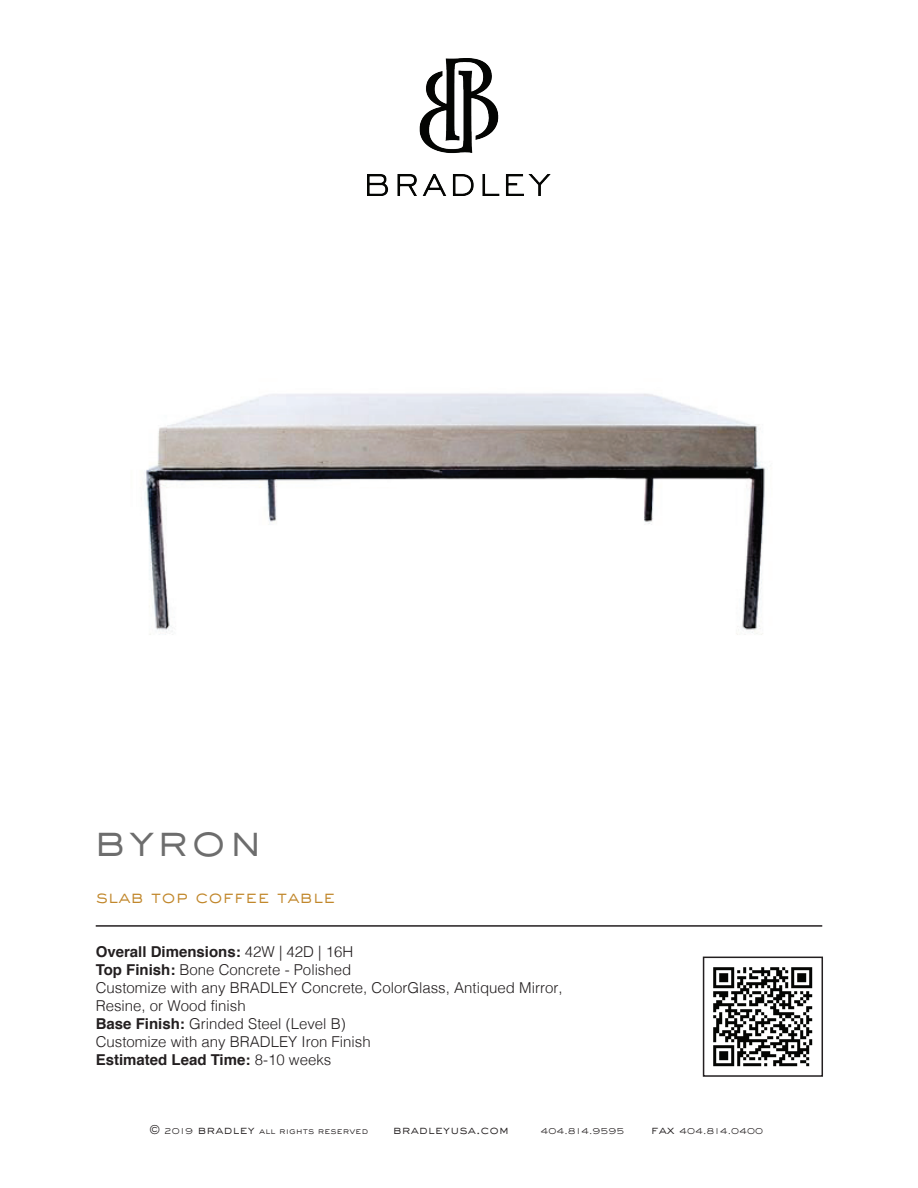
<style>
.page{position:relative;width:918px;height:1188px;background:#fff}
.page>*{position:absolute;margin:0;border:0;box-sizing:border-box;transform-origin:0 0}
.t1{font:300 45px "Sackers Gothic Std";letter-spacing:.03em;color:#6d6d6d}
.t2{font:300 18px "Sackers Gothic Std";color:#c1872b}
.t3{font:300 15px/18px "Helvetica";color:#231f20}
.t4{font:300 12px "Sackers Gothic Std";color:#231f20}
.t5{font:300 9px "Sackers Gothic Std";color:#231f20}
.s1{font-weight:700}
.s2{font-size:12px}
</style>
<div class="page">
<img style="left:713px;top:967px;width:100px;height:100px">
<img style="left:144px;top:393px;width:622px;height:242px">
<hr style="left:96px;top:925px;width:726px;height:2px;background:#231f20">
<img style="left:367px;top:59px;width:184px;height:137px">
<div style="left:703px;top:957px;width:120px;height:120px;border:2px solid #231f20"></div>
<h1 class="t1" style="left:94px;top:809px;width:171px">byron</h1>
<p class="t2" style="left:96px;top:884px;width:242px">slab top coffee table</p>
<p class="t3" style="left:96px;top:942px;width:468px"><span class="s1">Overall Dimensions:</span> 42W | 42D | 16H<br><span class="s1">Top Finish:</span> Bone Concrete - Polished<br>Customize with any BRADLEY Concrete, ColorGlass, Antiqued Mirror, Resine, or Wood finish<br><span class="s1">Base Finish:</span> Grinded Steel (Level B)<br>Customize with any BRADLEY Iron Finish<br><span class="s1">Estimated Lead Time:</span> 8-10 weeks</p>
<p class="t5" style="left:149px;top:1125px;width:221px"><span class="s2">©</span> 2019 <span class="s2">bradley</span> all rights reserved</p>
<p class="t4" style="left:393px;top:1122px;width:118px">bradleyusa.com</p>
<p class="t5" style="left:541px;top:1125px;width:86px">404.814.9595</p>
<p class="t5" style="left:651px;top:1125px;width:114px"><span class="s2">fax</span> 404.814.0400</p>
</div>
